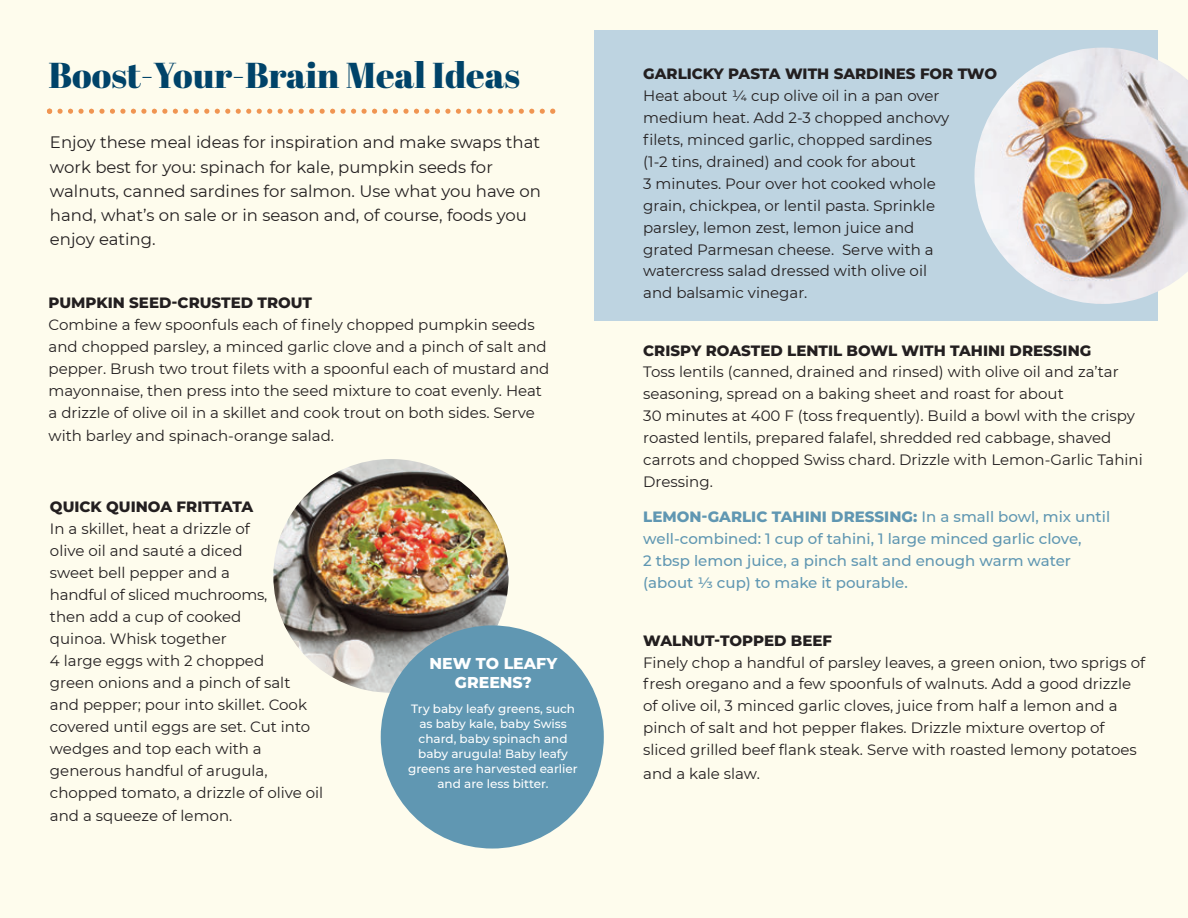
<style>
.page{position:relative;width:1188px;height:918px;background:#fefced}
.page>*{position:absolute;margin:0;border:0;box-sizing:border-box;transform-origin:0 0}
.t1{font:36px "Abril Fatface";color:#004369}
.t2{font:16.5px/24.2px "Montserrat";color:#231f20}
.t3{font:800 15.75px/19.5px "Montserrat";color:#fff;text-align:center}
.t4{font:15px/21.9px "Montserrat";color:#231f20}
.t5{font:500 15px/21.9px "Montserrat";color:#6097b2}
.t6{font:800 15px "Montserrat";color:#231f20}
.t7{font:500 12px/15px "Montserrat";color:#fff;text-align:center}
.s1{font-weight:800}
</style>
<div class="page">
<div style="left:594px;top:31px;width:563px;height:290px;background:#bed4e1"></div>
<svg style="left:47px;top:109px;width:508px;height:5px"></svg>
<img style="left:974px;top:48px;width:214px;height:256px">
<img style="left:273px;top:459px;width:236px;height:234px;border-radius:50%">
<div style="left:381px;top:625px;width:223px;height:224px;background:#6097b2;border-radius:50%"></div>
<p class="t1" style="left:49px;top:61px;width:473px">Boost-Your-Brain Meal Ideas</p>
<p class="t2" style="left:50px;top:130px;width:492px">Enjoy these meal ideas for inspiration and make swaps that work best for you: spinach for kale, pumpkin seeds for</p>
<p class="t2" style="left:50px;top:179px;width:493px">walnuts, canned sardines for salmon. Use what you have on hand, what’s on sale or in season and, of course, foods you enjoy eating.</p>
<p class="t6" style="left:49px;top:294px;width:265px">PUMPKIN SEED-CRUSTED TROUT</p>
<p class="t4" style="left:49px;top:313px;width:502px">Combine a few spoonfuls each of finely chopped pumpkin seeds and chopped parsley, a minced garlic clove and a pinch of salt and pepper. Brush two trout filets with a spoonful each of mustard and mayonnaise, then press into the seed mixture to coat evenly. Heat a drizzle of olive oil in a skillet and cook trout on both sides. Serve</p>
<p class="t4" style="left:49px;top:425px;width:287px">with barley and spinach-orange salad.</p>
<p class="t6" style="left:50px;top:498px;width:205px">QUICK QUINOA FRITTATA</p>
<p class="t4" style="left:50px;top:518px;width:219px">In a skillet, heat a drizzle of olive oil and sauté a diced sweet bell pepper and a handful of sliced muchrooms, then add a cup of cooked quinoa. Whisk together</p>
<p class="t4" style="left:50px;top:650px;width:262px">4 large eggs with 2 chopped green onions and a pinch of salt and pepper; pour into skillet. Cook covered until eggs are set. Cut into wedges and top each with a</p>
<p class="t4" style="left:50px;top:759px;width:275px">generous handful of arugula, chopped tomato, a drizzle of olive oil</p>
<p class="t4" style="left:50px;top:805px;width:184px">and a squeeze of lemon.</p>
<p class="t3" style="left:430px;top:654px;width:129px">NEW TO LEAFY<br>GREENS?</p>
<p class="t7" style="left:408px;top:701px;width:171px">Try baby leafy greens, such as baby kale, baby Swiss chard, baby spinach and baby arugula! Baby leafy greens are harvested earlier and are less bitter.</p>
<p class="t6" style="left:643px;top:65px;width:355px">GARLICKY PASTA WITH SARDINES FOR TWO</p>
<p class="t4" style="left:643px;top:85px;width:298px">Heat about ¼ cup olive oil in a pan over</p>
<p class="t4" style="left:643px;top:107px;width:308px">medium heat. Add 2-3 chopped anchovy</p>
<p class="t4" style="left:643px;top:128px;width:290px">filets, minced garlic, chopped sardines</p>
<p class="t4" style="left:643px;top:150px;width:274px">(1-2 tins, drained) and cook for about</p>
<p class="t4" style="left:643px;top:172px;width:294px;text-align:justify">3 minutes. Pour over hot cooked whole grain, chickpea, or lentil pasta. Sprinkle parsley, lemon zest, lemon juice and</p>
<p class="t4" style="left:643px;top:238px;width:292px">grated Parmesan cheese. Serve with a</p>
<p class="t4" style="left:643px;top:260px;width:285px">watercress salad dressed with olive oil</p>
<p class="t4" style="left:643px;top:282px;width:166px">and balsamic vinegar.</p>
<p class="t6" style="left:643px;top:342px;width:450px">CRISPY ROASTED LENTIL BOWL WITH TAHINI DRESSING</p>
<p class="t4" style="left:643px;top:361px;width:477px">Toss lentils (canned, drained and rinsed) with olive oil and za’tar seasoning, spread on a baking sheet and roast for about</p>
<p class="t4" style="left:643px;top:405px;width:493px">30 minutes at 400 F (toss frequently). Build a bowl with the crispy roasted lentils, prepared falafel, shredded red cabbage, shaved</p>
<p class="t4" style="left:643px;top:449px;width:501px">carrots and chopped Swiss chard. Drizzle with Lemon-Garlic Tahini<br>Dressing.</p>
<p class="t5" style="left:643px;top:506px;width:468px"><span class="s1">LEMON-GARLIC TAHINI DRESSING:</span> In a small bowl, mix until well-combined: 1 cup of tahini, 1 large minced garlic clove,</p>
<p class="t5" style="left:643px;top:549px;width:429px">2 tbsp lemon juice, a pinch salt and enough warm water</p>
<p class="t5" style="left:643px;top:571px;width:266px">(about ⅓ cup) to make it pourable.</p>
<p class="t6" style="left:643px;top:632px;width:190px">WALNUT-TOPPED BEEF</p>
<p class="t4" style="left:643px;top:651px;width:503px">Finely chop a handful of parsley leaves, a green onion, two sprigs of fresh oregano and a few spoonfuls of walnuts. Add a good drizzle of olive oil, 3 minced garlic cloves, juice from half a lemon and a pinch of salt and hot pepper flakes. Drizzle mixture overtop of sliced grilled beef flank steak. Serve with roasted lemony potatoes</p>
<p class="t4" style="left:643px;top:762px;width:118px">and a kale slaw.</p>
</div>
